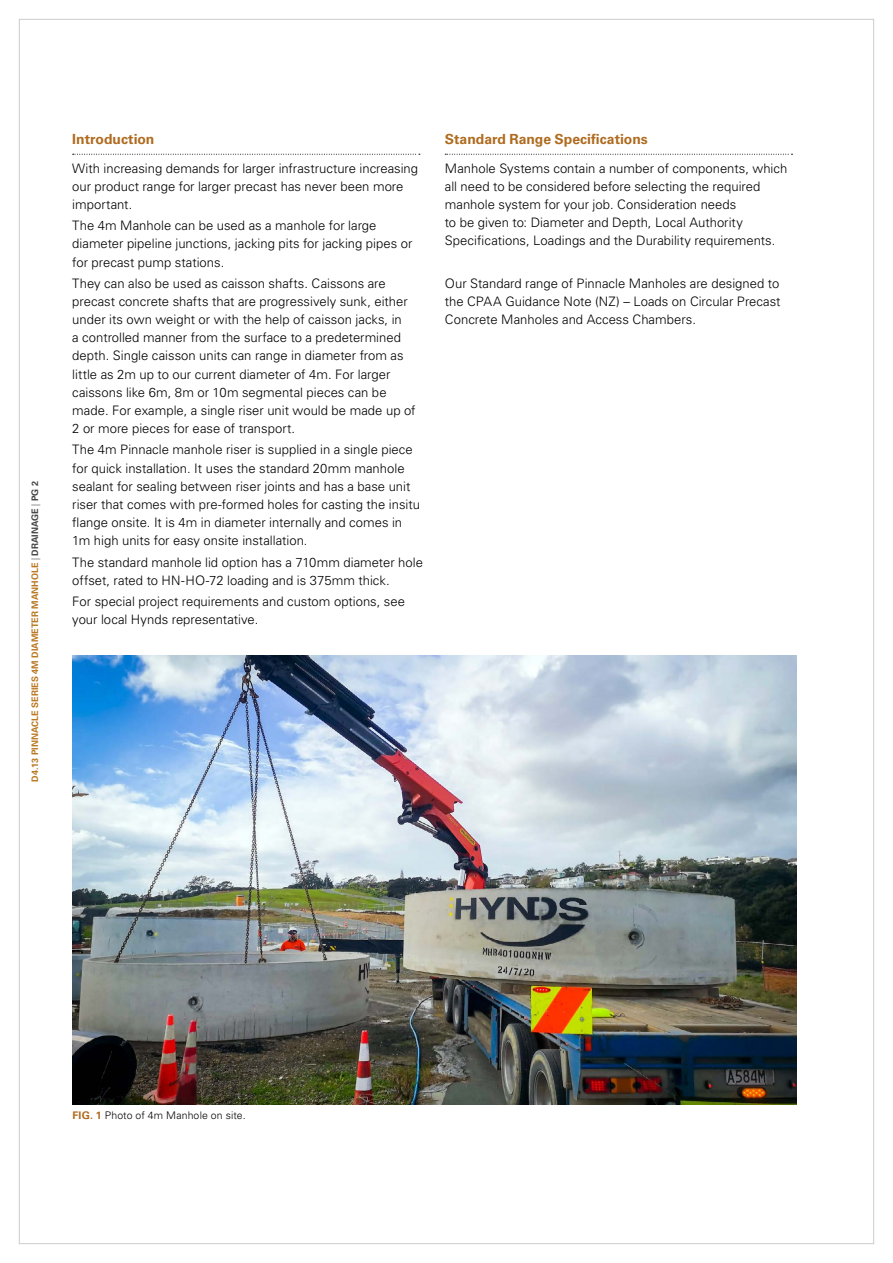
<style>
.page{position:relative;width:893px;height:1263px;background:#fff}
.page>*{position:absolute;margin:0;border:0;box-sizing:border-box;transform-origin:0 0}
.t1{font:700 13.95px "Univers LT Std";color:#af6b1f}
.t2{font:300 13.05px/18.1px "Univers LT Std";color:#000}
.t3{font:300 10.5px "Univers LT Std";letter-spacing:.01em;color:#000}
.t4{font:700 9px "Univers LT Std";color:#ba7822}
.s1{font-weight:300;color:#464547}
.s2{color:#464547}
.s3{font-weight:700;color:#af6b1f}
</style>
<div class="page">
<svg style="left:73px;top:154px;width:347px;height:1px"></svg>
<svg style="left:445px;top:154px;width:347px;height:1px"></svg>
<img style="left:72px;top:655px;width:724px;height:449px">
<p class="t4" style="left:30px;top:782px;width:302px;rotate:-90deg">D4.13 Pinnacle Series 4m Diameter Manhole <span class="s1">|</span> <span class="s2">DRAINAGE</span> <span class="s1">|</span> <span class="s2">PG 2</span></p>
<p class="t1" style="left:72px;top:131px;width:84px">Introduction</p>
<p class="t2" style="left:72px;top:159px;width:347px">With increasing demands for larger infrastructure increasing our product range for larger precast has never been more important.</p>
<p class="t2" style="left:72px;top:216px;width:342px">The 4m Manhole can be used as a manhole for large diameter pipeline junctions, jacking pits for jacking pipes or for precast pump stations.</p>
<p class="t2" style="left:72px;top:274px;width:345px">They can also be used as caisson shafts. Caissons are precast concrete shafts that are progressively sunk, either under its own weight or with the help of caisson jacks, in<br>a controlled manner from the surface to a predetermined depth. Single caisson units can range in diameter from as little as 2m up to our current diameter of 4m. For larger caissons like 6m, 8m or 10m segmental pieces can be made. For example, a single riser unit would be made up of 2 or more pieces for ease of transport.</p>
<p class="t2" style="left:72px;top:441px;width:349px">The 4m Pinnacle manhole riser is supplied in a single piece for quick installation. It uses the standard 20mm manhole sealant for sealing between riser joints and has a base unit riser that comes with pre-formed holes for casting the insitu flange onsite. It is 4m in diameter internally and comes in 1m high units for easy onsite installation.</p>
<p class="t2" style="left:72px;top:553px;width:352px">The standard manhole lid option has a 710mm diameter hole offset, rated to H N-H O-72 loading and is 375mm thick.</p>
<p class="t2" style="left:72px;top:592px;width:334px">For special project requirements and custom options, see your local Hynds representative.</p>
<p class="t1" style="left:445px;top:131px;width:204px">Standard Range Specifications</p>
<p class="t2" style="left:445px;top:159px;width:344px">Manhole Systems contain a number of components, which all need to be considered before selecting the required manhole system for your job. Consideration needs<br>to be given to: Diameter and Depth, Local Authority Specifications, Loadings and the Durability requirements.</p>
<p class="t2" style="left:445px;top:274px;width:337px;text-align:justify">Our Standard range of Pinnacle Manholes are designed to the CPAA Guidance Note (NZ) – Loads on Circular Precast Concrete Manholes and Access Chambers.</p>
<p class="t3" style="left:72px;top:1109px;width:175px"><span class="s3">Fig. 1</span> Photo of 4m Manhole on site.</p>
</div>
